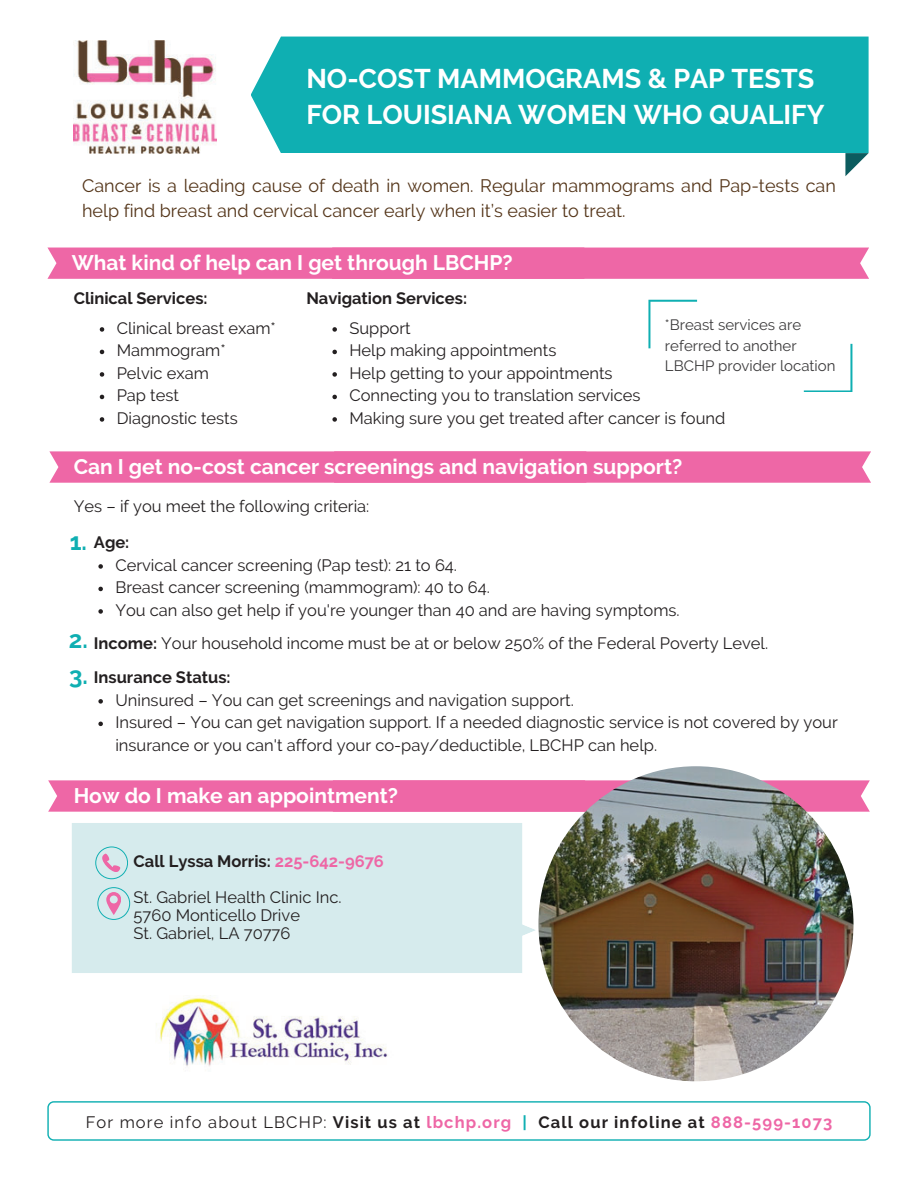
<style>
.page{position:relative;width:918px;height:1188px;background:#fff}
.page>*{position:absolute;margin:0;border:0;box-sizing:border-box;transform-origin:0 0}
.t1{font:700 27px/36.3px "Raleway";color:#fff}
.t2{font:700 24px "Raleway";color:#0fafb2}
.t3{font:700 21px "Raleway";color:#fff}
.t4{font:18px/24.8px "Raleway";color:#543519}
.t5{font:16.5px/22.5px "Raleway";color:#231f20}
.t6{font:700 16.5px "Raleway";letter-spacing:.07em;color:#231f20}
.t7{font:700 16.5px "Raleway";color:#231f20}
.t8{font:700 16.5px "Raleway";letter-spacing:.035em;color:#231f20}
.t9{font:15px/20.2px "Raleway";color:#3b3a3b}
.s1{font-weight:700}
.s2{font-weight:700;font-size:24px;color:#0fafb2}
.s3{font-weight:700;color:#ee67a6}
.s4{font-weight:400}
.s5{color:#ee67a6}
.s6{color:#0fafb2}
</style>
<div class="page">
<svg style="left:49px;top:451px;width:822px;height:32px;background:#ee6ba8"></svg>
<svg style="left:845px;top:153px;width:24px;height:23px"></svg>
<div style="left:251px;top:37px;width:618px;height:116px;background:#0fafb2"></div>
<svg style="left:48px;top:780px;width:822px;height:32px;background:#ee6ba8"></svg>
<img style="left:74px;top:41px;width:143px;height:112px">
<div style="left:47px;top:248px;width:822px;height:31px;background:#ee67a6"></div>
<svg style="left:100px;top:327px;width:4px;height:5px"></svg>
<svg style="left:100px;top:350px;width:4px;height:4px"></svg>
<svg style="left:100px;top:372px;width:4px;height:5px"></svg>
<svg style="left:100px;top:395px;width:4px;height:4px"></svg>
<svg style="left:100px;top:417px;width:4px;height:5px"></svg>
<svg style="left:332px;top:327px;width:5px;height:5px"></svg>
<svg style="left:332px;top:350px;width:5px;height:4px"></svg>
<svg style="left:332px;top:372px;width:5px;height:5px"></svg>
<svg style="left:332px;top:395px;width:5px;height:4px"></svg>
<svg style="left:332px;top:417px;width:5px;height:5px"></svg>
<svg style="left:98px;top:564px;width:5px;height:5px"></svg>
<svg style="left:98px;top:587px;width:5px;height:4px"></svg>
<svg style="left:98px;top:609px;width:5px;height:5px"></svg>
<svg style="left:98px;top:699px;width:5px;height:5px"></svg>
<svg style="left:98px;top:722px;width:5px;height:4px"></svg>
<img style="left:538px;top:766px;width:316px;height:315px;border-radius:50%">
<div style="left:72px;top:823px;width:463px;height:150px;background:#d6ebed"></div>
<svg style="left:95px;top:846px;width:33px;height:33px"></svg>
<svg style="left:97px;top:887px;width:33px;height:33px"></svg>
<svg style="left:648px;top:300px;width:49px;height:48px"></svg>
<svg style="left:804px;top:344px;width:48px;height:48px"></svg>
<img style="left:156px;top:996px;width:232px;height:70px">
<svg style="left:47px;top:1101px;width:824px;height:40px"></svg>
<h1 class="t1" style="left:306px;top:60px;width:520px">NO-COST MAMMOGRAMS &amp; PAP TESTS<br>FOR LOUISIANA WOMEN WHO QUALIFY</h1>
<p class="t4" style="left:82px;top:174px;width:755px">Cancer is a leading cause of death in women. Regular mammograms and Pap-tests can help find breast and cervical cancer early when it’s easier to treat.</p>
<p class="t3" style="left:72px;top:250px;width:442px">What kind of help can I get through LBCHP?</p>
<p class="t7" style="left:74px;top:289px;width:135px">Clinical Services:</p>
<p class="t5" style="left:117px;top:317px;width:161px">Clinical breast exam*<br>Mammogram*<br>Pelvic exam<br>Pap test<br>Diagnostic tests</p>
<p class="t7" style="left:306px;top:289px;width:162px">Navigation Services:</p>
<p class="t5" style="left:349px;top:317px;width:378px">Support<br>Help making appointments<br>Help getting to your appointments<br>Connecting you to translation services<br>Making sure you get treated after cancer is found</p>
<p class="t9" style="left:665px;top:315px;width:172px">*Breast services are referred to another<br>LBCHP provider location</p>
<p class="t3" style="left:74px;top:454px;width:610px">Can I get no-cost cancer screenings and navigation support?</p>
<p class="t5" style="left:74px;top:495px;width:297px">Yes – if you meet the following criteria:</p>
<h2 class="t2" style="left:70px;top:528px;width:19px">1.</h2>
<p class="t8" style="left:94px;top:533px;width:37px">Age:</p>
<p class="t5" style="left:115px;top:554px;width:566px">Cervical cancer screening (Pap test): 21 to 64.<br>Breast cancer screening (mammogram): 40 to 64.<br>You can also get help if you're younger than 40 and are having symptoms.</p>
<p class="t5" style="left:94px;top:631px;width:676px"><span class="s1">Income:</span> Your household income must be at or below 250% of the Federal Poverty Level.</p>
<h2 class="t2" style="left:69px;top:626px;width:20px">2.</h2>
<p class="t5" style="left:115px;top:666px;width:724px;text-indent:-46px"><span class="s2">3.</span> <span class="s1">Insurance Status:<br></span>Uninsured – You can get screenings and navigation support.<br>Insured – You can get navigation support. If a needed diagnostic service is not covered by your insurance or you can't afford your co-pay/deductible, LBCHP can help.</p>
<p class="t3" style="left:74px;top:783px;width:326px">How do I make an appointment?</p>
<p class="t5" style="left:134px;top:843px;width:252px;line-height:36px"><span class="s1">Call Lyssa Morris:</span> <span class="s3">225-642-9676<br></span>St. Gabriel Health Clinic Inc.</p>
<p class="t5" style="left:134px;top:906px;width:168px;line-height:18px">5760 Monticello Drive<br>St. Gabriel, LA 70776</p>
<p class="t6" style="left:86px;top:1113px;width:748px"><span class="s4">For more info about LBCHP:</span> Visit us at <span class="s5">lbchp.org</span> <span class="s6">|</span> Call our infoline at <span class="s5">888-599-1073</span></p>
</div>
